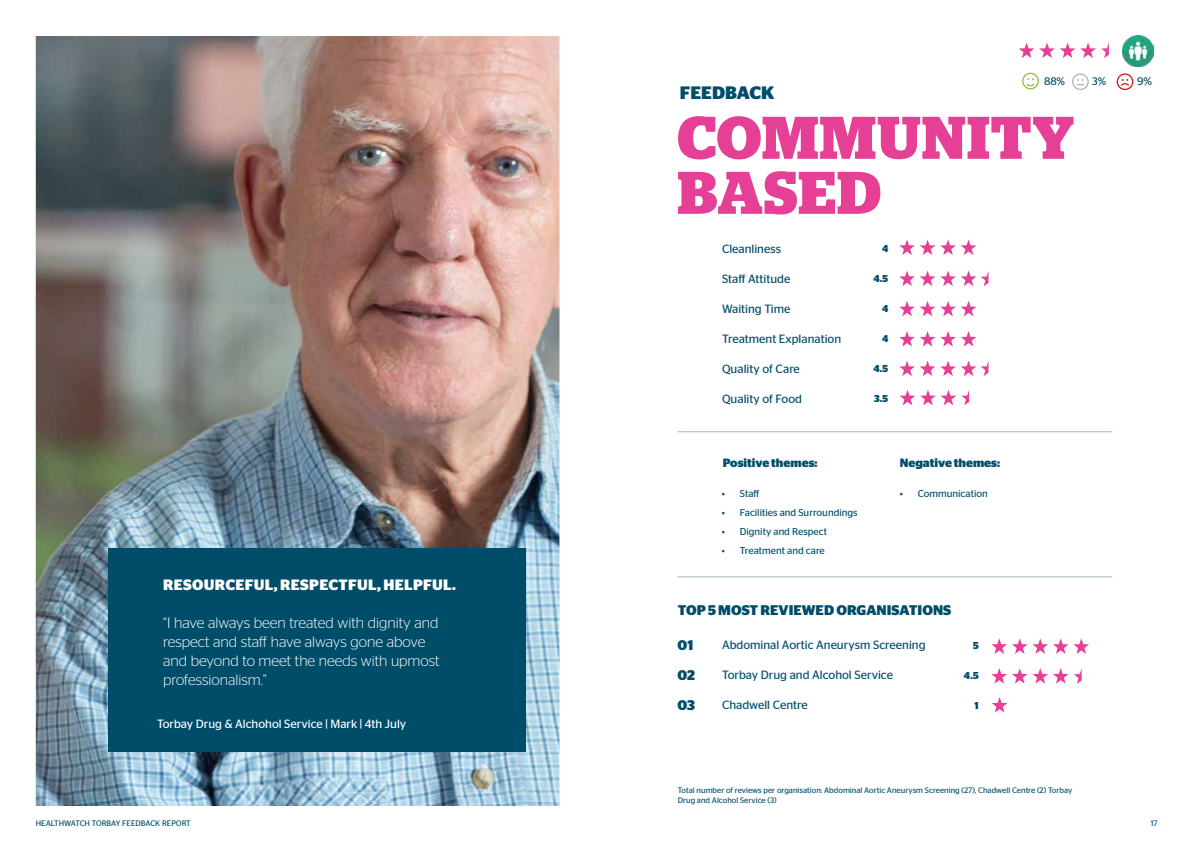
<style>
.page{position:relative;width:1191px;height:842px;background:#fff}
.page>*{position:absolute;margin:0;border:0;box-sizing:border-box;transform-origin:0 0}
.t1{font:700 60px/55px "Stag";letter-spacing:.02em;color:#e64096}
.t2{font:700 18px "Stag Sans";color:#004d6a}
.t3{font:300 15px/19px "Stag Sans";color:#fff}
.t4{font:700 15px "Stag Sans";letter-spacing:.02em;color:#fff}
.t5{font:700 14px/30px "Stag Sans";color:#004d6a}
.t6{font:12px "Stag Sans";color:#004d6a}
.t7{font:12px "Stag Sans";color:#004f6d}
.t8{font:12px "Stag Sans";color:#fff}
.t9{font:700 12px "Stag Sans";color:#004d6a}
.t10{font:11px "Stag Sans";color:#004d6a}
.t11{font:10px "Stag Sans";color:#004f6d}
.t12{font:700 10px "Stag Sans";color:#004d6a}
.t13{font:8px/10px "Stag Sans";color:#004f6d}
</style>
<div class="page">
<img style="left:1122px;top:35px;width:31px;height:32px">
<svg style="left:899px;top:331px;width:77px;height:16px"></svg>
<svg style="left:899px;top:301px;width:77px;height:15px"></svg>
<svg style="left:899px;top:239px;width:77px;height:16px"></svg>
<svg style="left:991px;top:638px;width:98px;height:16px"></svg>
<hr style="left:677px;top:576px;width:435px;height:1px;background:#99b9c4">
<hr style="left:677px;top:431px;width:435px;height:1px;background:#99b9c4">
<svg style="left:1019px;top:43px;width:76px;height:15px"></svg>
<svg style="left:1072px;top:73px;width:16px;height:17px"></svg>
<svg style="left:1022px;top:73px;width:17px;height:16px"></svg>
<svg style="left:1116px;top:73px;width:17px;height:17px"></svg>
<img style="left:36px;top:36px;width:523px;height:770px">
<div style="left:108px;top:548px;width:417px;height:204px;background:#004d6a"></div>
<svg style="left:992px;top:697px;width:15px;height:16px"></svg>
<svg style="left:991px;top:668px;width:90px;height:16px"></svg>
<svg style="left:899px;top:270px;width:89px;height:16px"></svg>
<svg style="left:899px;top:360px;width:89px;height:16px"></svg>
<svg style="left:900px;top:390px;width:69px;height:15px"></svg>
<svg style="left:1101px;top:43px;width:8px;height:15px"></svg>
<h2 class="t2" style="left:680px;top:83px;width:96px">FEEDBACK</h2>
<h3 class="t10" style="left:1044px;top:75px;width:23px">88%</h3>
<h3 class="t10" style="left:1092px;top:75px;width:16px">3%</h3>
<h3 class="t10" style="left:1137px;top:75px;width:16px">9%</h3>
<h1 class="t1" style="left:677px;top:110px;width:398px">COMMUNITY<br>BASED</h1>
<h3 class="t6" style="left:722px;top:242px;width:61px">Cleanliness</h3>
<h3 class="t6" style="left:722px;top:272px;width:70px">Staff Attitude</h3>
<h3 class="t6" style="left:722px;top:302px;width:70px">Waiting Time</h3>
<h3 class="t6" style="left:722px;top:332px;width:121px">Treatment Explanation</h3>
<h3 class="t6" style="left:722px;top:362px;width:79px">Quality of Care</h3>
<h3 class="t6" style="left:722px;top:392px;width:81px">Quality of Food</h3>
<p class="t12" style="left:882px;top:242px;width:8px">4</p>
<p class="t12" style="left:873px;top:272px;width:16px">4.5</p>
<p class="t12" style="left:882px;top:302px;width:8px">4</p>
<p class="t12" style="left:882px;top:332px;width:8px">4</p>
<p class="t12" style="left:873px;top:362px;width:16px">4.5</p>
<p class="t12" style="left:874px;top:392px;width:16px">3.5</p>
<h3 class="t4" style="left:163px;top:576px;width:294px">RESOURCEFUL, RESPECTFUL, HELPFUL.</h3>
<h3 class="t3" style="left:163px;top:613px;width:278px">“I have always been treated with dignity and respect and staff have always gone above and beyond to meet the needs with upmost professionalism.”</h3>
<h3 class="t8" style="left:157px;top:717px;width:251px">Torbay Drug &amp; Alchohol Service | Mark | 4th July</h3>
<h3 class="t9" style="left:722px;top:456px;width:96px">Positive themes:</h3>
<h3 class="t9" style="left:899px;top:456px;width:102px">Negative themes:</h3>
<p class="t11" style="left:722px;top:487px;width:39px">• Staff</p>
<p class="t11" style="left:722px;top:506px;width:137px">• Facilities and Surroundings</p>
<p class="t11" style="left:722px;top:525px;width:107px">• Dignity and Respect</p>
<p class="t11" style="left:722px;top:544px;width:104px">• Treatment and care</p>
<p class="t11" style="left:899px;top:487px;width:90px">• Communication</p>
<h3 class="t5" style="left:678px;top:595px;width:275px">TOP 5 MOST REVIEWED ORGANISATIONS</h3>
<h3 class="t5" style="left:677px;top:630px;width:19px">01<br>02<br>03</h3>
<h3 class="t6" style="left:722px;top:638px;width:205px">Abdominal Aortic Aneurysm Screening</h3>
<h3 class="t7" style="left:722px;top:668px;width:172px">Torbay Drug and Alcohol Service</h3>
<h3 class="t7" style="left:722px;top:698px;width:87px">Chadwell Centre</h3>
<p class="t12" style="left:973px;top:639px;width:7px">5</p>
<p class="t12" style="left:964px;top:669px;width:16px">4.5</p>
<p class="t12" style="left:974px;top:699px;width:6px">1</p>
<p class="t13" style="left:678px;top:785px;width:396px">Total number of reviews per organisation: Abdominal Aortic Aneurysm Screening (27), Chadwell Centre (2) Torbay<br>Drug and Alcohol Service (3)</p>
<p class="t13" style="left:36px;top:818px;width:157px">HEALTHWATCH TORBAY FEEDBACK REPORT</p>
<p class="t13" style="left:1150px;top:818px;width:8px">17</p>
</div>
